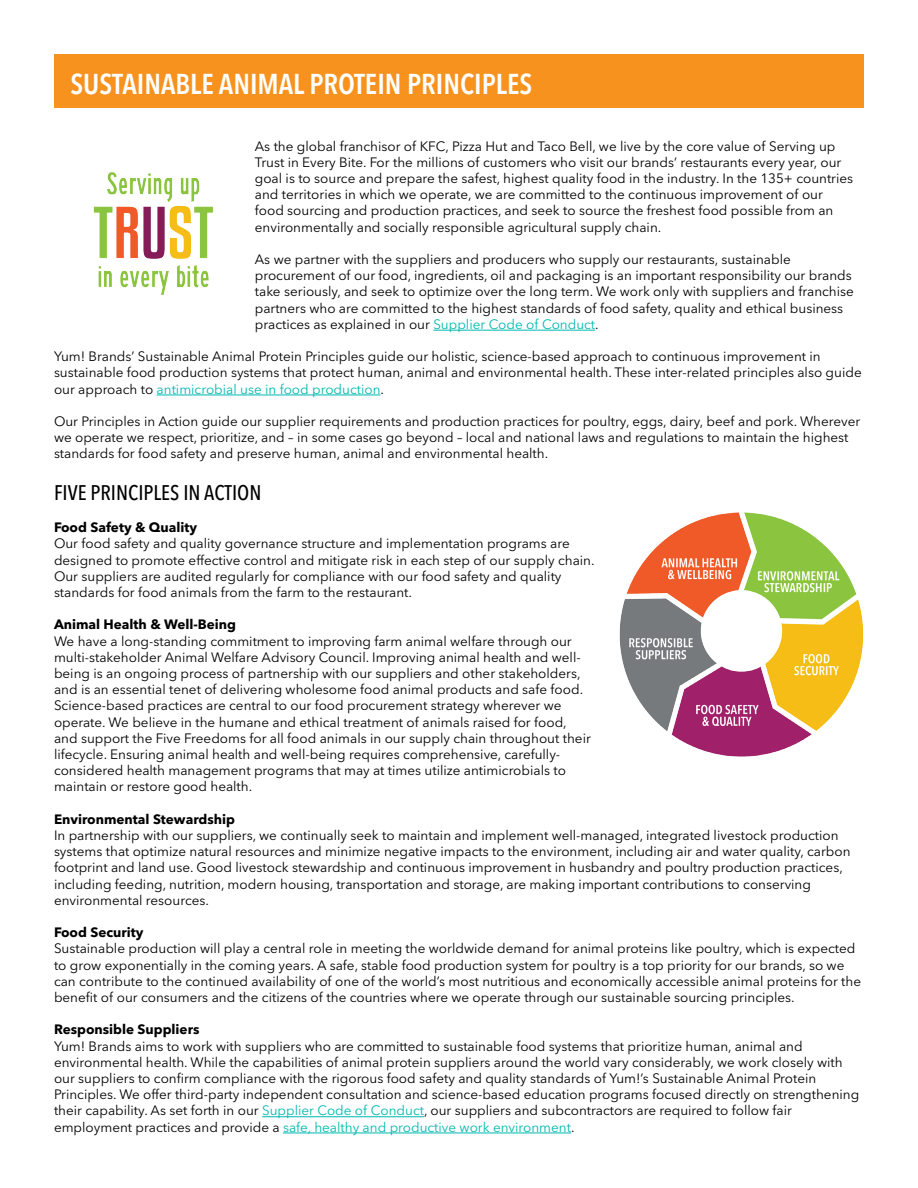
<style>
.page{position:relative;width:918px;height:1188px;background:#fff}
.page>*{position:absolute;margin:0;border:0;box-sizing:border-box;transform-origin:0 0}
.t1{font:600 condensed 28.5px "Avenir Next LT Pro";color:#fff}
.t2{font:500 condensed 21px "Avenir Next LT Pro";color:#000}
.t3{font:13.5px/16.2px "Avenir Next LT Pro";color:#000}
.t4{font:700 13.5px "Avenir Next LT Pro";color:#000}
.s1{color:#00b8b0}
</style>
<div class="page">
<div style="left:54px;top:54px;width:810px;height:54px;background:#f7921e"></div>
<hr style="left:433px;top:330px;width:162px;height:1px;background:#00b8b0">
<hr style="left:157px;top:395px;width:224px;height:1px;background:#00b8b0">
<hr style="left:262px;top:1116px;width:162px;height:1px;background:#00b8b0">
<hr style="left:283px;top:1133px;width:288px;height:1px;background:#00b8b0">
<img style="left:619px;top:512px;width:245px;height:245px">
<img style="left:93px;top:172px;width:120px;height:123px">
<h1 class="t1" style="left:70px;top:66px;width:463px">SUSTAINABLE ANIMAL PROTEIN PRINCIPLES</h1>
<p class="t3" style="left:255px;top:138px;width:600px">As the global franchisor of KFC, Pizza Hut and Taco Bell, we live by the core value of Serving up Trust in Every Bite. For the millions of customers who visit our brands’ restaurants every year, our goal is to source and prepare the safest, highest quality food in the industry. In the 135+ countries and territories in which we operate, we are committed to the continuous improvement of our food sourcing and production practices, and seek to source the freshest food possible from an environmentally and socially responsible agricultural supply chain.</p>
<p class="t3" style="left:255px;top:251px;width:601px">As we partner with the suppliers and producers who supply our restaurants, sustainable procurement of our food, ingredients, oil and packaging is an important responsibility our brands take seriously, and seek to optimize over the long term. We work only with suppliers and franchise partners who are committed to the highest standards of food safety, quality and ethical business practices as explained in our <span class="s1">Supplier Code of Conduct</span>.</p>
<p class="t3" style="left:54px;top:348px;width:809px">Yum! Brands’ Sustainable Animal Protein Principles guide our holistic, science-based approach to continuous improvement in sustainable food production systems that protect human, animal and environmental health. These inter-related principles also guide our approach to <span class="s1">antimicrobial use in food production</span>.</p>
<p class="t3" style="left:54px;top:413px;width:808px">Our Principles in Action guide our supplier requirements and production practices for poultry, eggs, dairy, beef and pork. Wherever we operate we respect, prioritize, and – in some cases go beyond – local and national laws and regulations to maintain the highest standards for food safety and preserve human, animal and environmental health.</p>
<h2 class="t2" style="left:54px;top:480px;width:209px">FIVE PRINCIPLES IN ACTION</h2>
<p class="t4" style="left:54px;top:519px;width:145px">Food Safety &amp; Quality</p>
<p class="t3" style="left:54px;top:536px;width:542px">Our food safety and quality governance structure and implementation programs are designed to promote effective control and mitigate risk in each step of our supply chain.<br>Our suppliers are audited regularly for compliance with our food safety and quality standards for food animals from the farm to the restaurant.</p>
<p class="t4" style="left:54px;top:616px;width:184px">Animal Health &amp; Well-Being</p>
<p class="t3" style="left:54px;top:633px;width:538px">We have a long-standing commitment to improving farm animal welfare through our multi-stakeholder Animal Welfare Advisory Council. Improving animal health and well&shy;being is an ongoing process of partnership with our suppliers and other stakeholders, and is an essential tenet of delivering wholesome food animal products and safe food.<br>Science-based practices are central to our food procurement strategy wherever we operate. We believe in the humane and ethical treatment of animals raised for food, and support the Five Freedoms for all food animals in our supply chain throughout their lifecycle. Ensuring animal health and well-being requires comprehensive, carefully&shy;considered health management programs that may at times utilize antimicrobials to maintain or restore good health.</p>
<p class="t4" style="left:54px;top:811px;width:182px">Environmental Stewardship</p>
<p class="t3" style="left:54px;top:827px;width:798px">In partnership with our suppliers, we continually seek to maintain and implement well-managed, integrated livestock production systems that optimize natural resources and minimize negative impacts to the environment, including air and water quality, carbon footprint and land use. Good livestock stewardship and continuous improvement in husbandry and poultry production practices, including feeding, nutrition, modern housing, transportation and storage, are making important contributions to conserving environmental resources.</p>
<p class="t4" style="left:54px;top:924px;width:91px">Food Security</p>
<p class="t3" style="left:54px;top:941px;width:809px">Sustainable production will play a central role in meeting the worldwide demand for animal proteins like poultry, which is expected to grow exponentially in the coming years. A safe, stable food production system for poultry is a top priority for our brands, so we can contribute to the continued availability of one of the world’s most nutritious and economically accessible animal proteins for the benefit of our consumers and the citizens of the countries where we operate through our sustainable sourcing principles.</p>
<p class="t4" style="left:54px;top:1021px;width:147px">Responsible Suppliers</p>
<p class="t3" style="left:54px;top:1038px;width:807px">Yum! Brands aims to work with suppliers who are committed to sustainable food systems that prioritize human, animal and environmental health. While the capabilities of animal protein suppliers around the world vary considerably, we work closely with our suppliers to confirm compliance with the rigorous food safety and quality standards of Yum!’s Sustainable Animal Protein Principles. We offer third-party independent consultation and science-based education programs focused directly on strengthening their capability. As set forth in our <span class="s1">Supplier Code of Conduct</span>, our suppliers and subcontractors are required to follow fair employment practices and provide a <span class="s1">safe, healthy and productive work environment</span>.</p>
</div>
